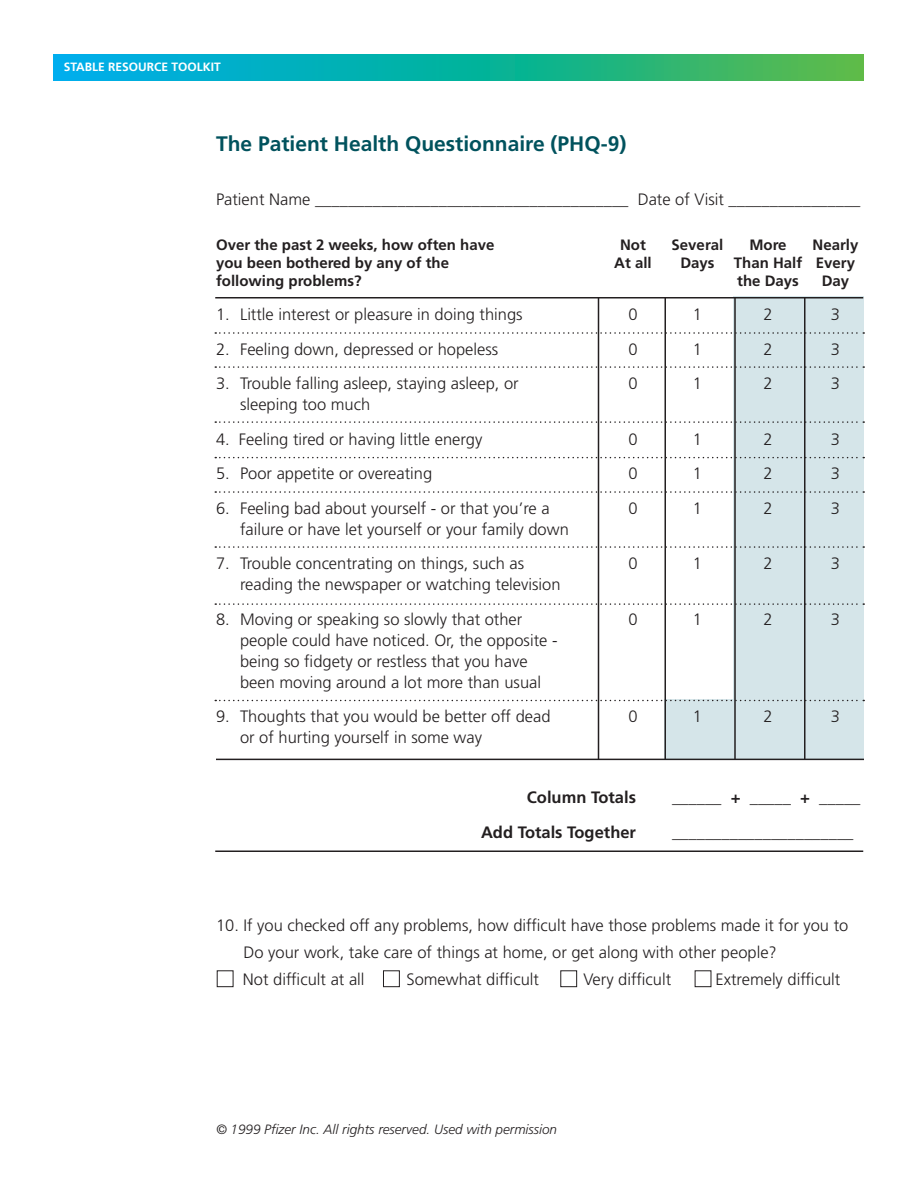
<style>
.page{position:relative;width:918px;height:1188px;background:#fff}
.page>*{position:absolute;margin:0;border:0;box-sizing:border-box;transform-origin:0 0}
.t1{font:700 21px "Frutiger LT Std";color:#00525d}
.t2{font:300 16.5px/21px "Frutiger LT Std";color:#231f20}
.t3{font:700 16.5px "Frutiger LT Std";color:#231f20}
.t4{font:700 15px "Frutiger LT Std";color:#231f20}
.t5{font:italic 300 13.5px "Frutiger LT Std";color:#231f20}
.t6{font:700 12px "Frutiger LT Std";color:#fff}
</style>
<div class="page">
<div style="left:734px;top:297px;width:130px;height:462px;background:#d5e5e9"></div>
<div style="left:664px;top:699px;width:200px;height:60px;background:#d5e5e9"></div>
<svg style="left:54px;top:54px;width:810px;height:27px;background:#16b29c"></svg>
<hr style="left:215px;top:297px;width:648px;height:1px;background:#231f20">
<svg style="left:215px;top:332px;width:649px;height:2px"></svg>
<svg style="left:215px;top:366px;width:649px;height:2px"></svg>
<svg style="left:215px;top:421px;width:649px;height:2px"></svg>
<svg style="left:215px;top:457px;width:649px;height:1px"></svg>
<svg style="left:215px;top:491px;width:649px;height:2px"></svg>
<svg style="left:215px;top:546px;width:649px;height:2px"></svg>
<svg style="left:215px;top:603px;width:649px;height:2px"></svg>
<svg style="left:215px;top:700px;width:649px;height:1px"></svg>
<hr style="left:216px;top:759px;width:648px;height:1px;background:#231f20">
<hr style="left:215px;top:850px;width:648px;height:2px;background:#231f20">
<div style="left:383px;top:970px;width:17px;height:17px;border:1px solid #231f20"></div>
<div style="left:560px;top:970px;width:17px;height:17px;border:1px solid #231f20"></div>
<div style="left:695px;top:970px;width:16px;height:17px;border:1px solid #231f20"></div>
<hr style="left:598px;top:297px;width:1px;height:462px;background:#231f20">
<hr style="left:664px;top:297px;width:2px;height:462px;background:#231f20">
<hr style="left:734px;top:297px;width:2px;height:462px;background:#231f20">
<hr style="left:804px;top:297px;width:2px;height:462px;background:#231f20">
<p class="t6" style="left:64px;top:60px;width:159px">STABLE RESOURCE TOOLKIT</p>
<p class="t1" style="left:216px;top:131px;width:412px">The Patient Health Questionnaire (PHQ-9)</p>
<p class="t2" style="left:216px;top:189px;width:646px">Patient Name ______________________________________ Date of Visit ________________</p>
<p class="t4" style="left:216px;top:236px;width:280px">Over the past 2 weeks, how often have</p>
<p class="t4" style="left:620px;top:236px;width:27px">Not</p>
<p class="t4" style="left:672px;top:236px;width:53px">Several</p>
<p class="t4" style="left:749px;top:236px;width:39px">More</p>
<p class="t4" style="left:813px;top:236px;width:47px">Nearly</p>
<p class="t4" style="left:216px;top:254px;width:235px">you been bothered by any of the</p>
<p class="t4" style="left:614px;top:254px;width:39px">At all</p>
<p class="t4" style="left:680px;top:254px;width:36px">Days</p>
<p class="t4" style="left:734px;top:254px;width:123px">Than Half Every</p>
<p class="t4" style="left:216px;top:272px;width:147px">following problems?</p>
<p class="t4" style="left:737px;top:272px;width:63px">the Days</p>
<p class="t4" style="left:822px;top:272px;width:29px">Day</p>
<p class="t2" style="left:216px;top:304px;width:308px">1. Little interest or pleasure in doing things</p>
<p class="t2" style="left:628px;top:304px;width:11px">0</p>
<p class="t2" style="left:693px;top:304px;width:11px">1</p>
<p class="t2" style="left:763px;top:304px;width:11px">2</p>
<p class="t2" style="left:831px;top:304px;width:11px">3</p>
<p class="t2" style="left:216px;top:339px;width:284px">2. Feeling down, depressed or hopeless</p>
<p class="t2" style="left:628px;top:339px;width:11px">0</p>
<p class="t2" style="left:693px;top:339px;width:11px">1</p>
<p class="t2" style="left:763px;top:339px;width:11px">2</p>
<p class="t2" style="left:831px;top:339px;width:11px">3</p>
<p class="t2" style="left:216px;top:373px;width:304px">3. Trouble falling asleep, staying asleep, or</p>
<p class="t2" style="left:628px;top:373px;width:11px">0</p>
<p class="t2" style="left:693px;top:373px;width:11px">1</p>
<p class="t2" style="left:763px;top:373px;width:11px">2</p>
<p class="t2" style="left:831px;top:373px;width:11px">3</p>
<p class="t2" style="left:240px;top:394px;width:132px">sleeping too much</p>
<p class="t2" style="left:216px;top:429px;width:268px">4. Feeling tired or having little energy</p>
<p class="t2" style="left:628px;top:429px;width:11px">0</p>
<p class="t2" style="left:693px;top:429px;width:11px">1</p>
<p class="t2" style="left:763px;top:429px;width:11px">2</p>
<p class="t2" style="left:831px;top:429px;width:11px">3</p>
<p class="t2" style="left:216px;top:463px;width:218px">5. Poor appetite or overeating</p>
<p class="t2" style="left:628px;top:463px;width:11px">0</p>
<p class="t2" style="left:693px;top:463px;width:11px">1</p>
<p class="t2" style="left:763px;top:463px;width:11px">2</p>
<p class="t2" style="left:831px;top:463px;width:11px">3</p>
<p class="t2" style="left:216px;top:498px;width:335px">6. Feeling bad about yourself - or that you’re a</p>
<p class="t2" style="left:628px;top:498px;width:11px">0</p>
<p class="t2" style="left:693px;top:498px;width:11px">1</p>
<p class="t2" style="left:763px;top:498px;width:11px">2</p>
<p class="t2" style="left:831px;top:498px;width:11px">3</p>
<p class="t2" style="left:240px;top:519px;width:330px">failure or have let yourself or your family down</p>
<p class="t2" style="left:216px;top:553px;width:310px">7. Trouble concentrating on things, such as</p>
<p class="t2" style="left:628px;top:553px;width:11px">0</p>
<p class="t2" style="left:693px;top:553px;width:11px">1</p>
<p class="t2" style="left:763px;top:553px;width:11px">2</p>
<p class="t2" style="left:831px;top:553px;width:11px">3</p>
<p class="t2" style="left:240px;top:574px;width:322px">reading the newspaper or watching television</p>
<p class="t2" style="left:216px;top:609px;width:308px">8. Moving or speaking so slowly that other</p>
<p class="t2" style="left:628px;top:609px;width:11px">0</p>
<p class="t2" style="left:693px;top:609px;width:11px">1</p>
<p class="t2" style="left:763px;top:609px;width:11px">2</p>
<p class="t2" style="left:831px;top:609px;width:11px">3</p>
<p class="t2" style="left:240px;top:630px;width:319px">people could have noticed. Or, the opposite - being so fidgety or restless that you have been moving around a lot more than usual</p>
<p class="t2" style="left:216px;top:706px;width:336px">9. Thoughts that you would be better off dead</p>
<p class="t2" style="left:628px;top:706px;width:11px">0</p>
<p class="t2" style="left:693px;top:706px;width:11px">1</p>
<p class="t2" style="left:763px;top:706px;width:11px">2</p>
<p class="t2" style="left:831px;top:706px;width:11px">3</p>
<p class="t2" style="left:240px;top:727px;width:244px">or of hurting yourself in some way</p>
<p class="t3" style="left:527px;top:788px;width:111px">Column Totals</p>
<p class="t3" style="left:672px;top:788px;width:190px">______ + _____ + _____</p>
<p class="t3" style="left:481px;top:822px;width:156px">Add Totals Together</p>
<p class="t3" style="left:672px;top:822px;width:183px">______________________</p>
<p class="t2" style="left:243px;top:912px;width:607px;line-height:27px;text-indent:-27px">10. If you checked off any problems, how difficult have those problems made it for you to<br>Do your work, take care of things at home, or get along with other people?<br>Not difficult at all</p>
<p class="t2" style="left:406px;top:969px;width:134px">Somewhat difficult</p>
<p class="t2" style="left:583px;top:969px;width:89px">Very difficult</p>
<p class="t2" style="left:715px;top:969px;width:126px">Extremely difficult</p>
<p class="t5" style="left:216px;top:1121px;width:343px">© 1999 Pfizer Inc. All rights reserved. Used with permission</p>
</div>
